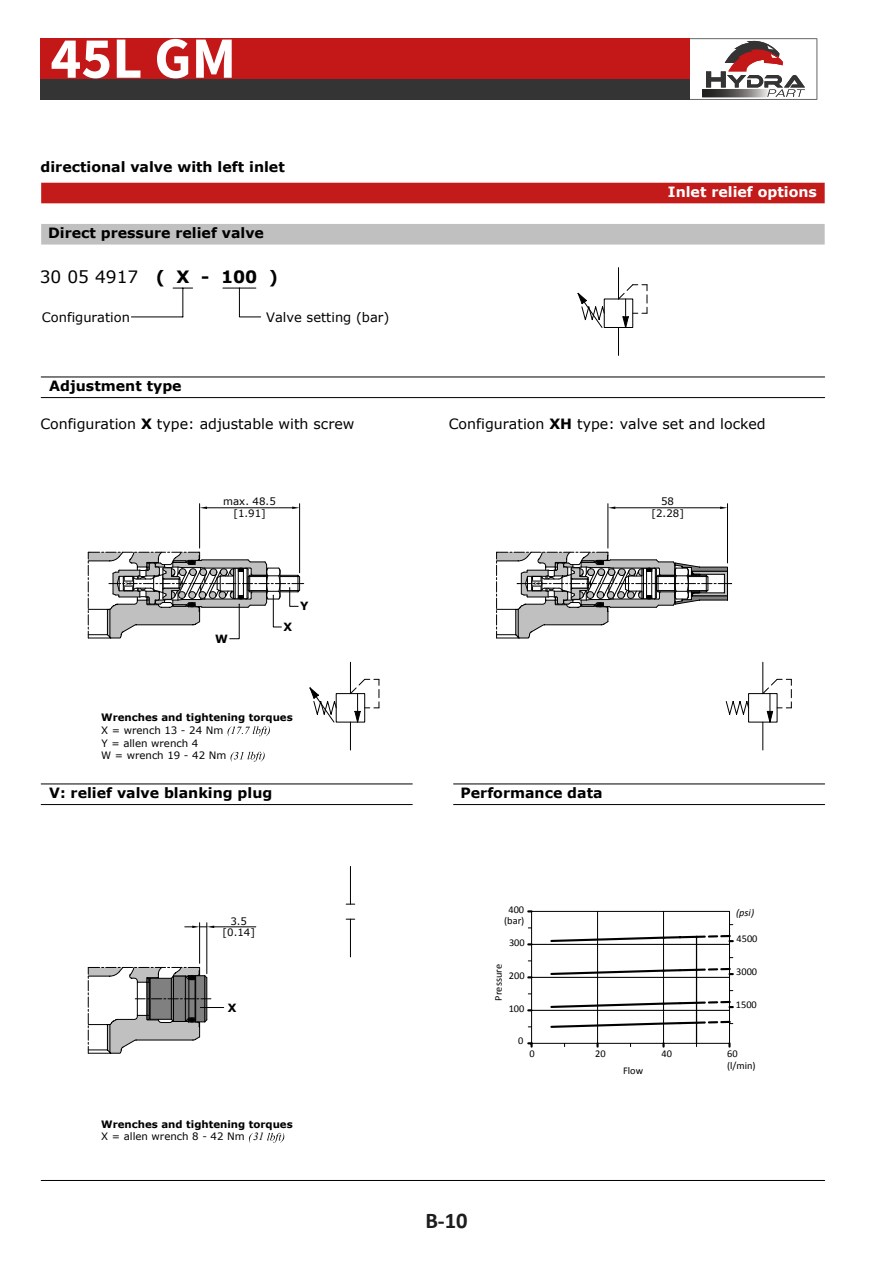
<style>
.page{position:relative;width:893px;height:1263px;background:#fff}
.page>*{position:absolute;margin:0;border:0;box-sizing:border-box;transform-origin:0 0}
.t1{font:700 58.5px "Source Sans Pro";color:#fff}
.t2{font:700 22.5px "Calibri";color:#1d1d1b}
.t3{font:16.95px "Verdana";color:#000}
.t4{font:700 14.25px "Verdana";color:#000}
.t5{font:14.25px "Verdana";color:#000}
.t6{font:700 14.25px "Verdana";color:#fff}
.t7{font:13.05px "Verdana";color:#000}
.t8{font:700 11.4px "Verdana";color:#000}
.t9{font:10.35px/11.9px "Calibri";color:#000}
.t10{font:italic 10.35px "Calibri";color:#000}
.t11{font:700 10.2px/12.8px "Verdana";color:#000}
.t12{font:10.2px/12px "Verdana";color:#000;text-align:center}
.s1{font-weight:700}
.s2{font-weight:400}
.s3{font-family:"Times New Roman";font-weight:400;font-style:italic;font-size:10.95px}
</style>
<div class="page">
<div style="left:41px;top:183px;width:784px;height:20px;background:#c31a1a"></div>
<hr style="left:41px;top:1180px;width:784px;height:1px;background:#000">
<div style="left:41px;top:224px;width:784px;height:21px;background:#c0c0c0"></div>
<hr style="left:41px;top:377px;width:784px;height:1px;background:#000">
<hr style="left:41px;top:397px;width:784px;height:1px;background:#000">
<hr style="left:350px;top:919px;width:1px;height:38px;background:#000">
<hr style="left:350px;top:866px;width:1px;height:38px;background:#000">
<hr style="left:618px;top:268px;width:1px;height:31px;background:#000">
<svg style="left:577px;top:284px;width:71px;height:71px"></svg>
<svg style="left:228px;top:726px;width:42px;height:10px"></svg>
<svg style="left:231px;top:752px;width:34px;height:10px"></svg>
<hr style="left:350px;top:662px;width:1px;height:32px;background:#000">
<svg style="left:309px;top:678px;width:71px;height:72px"></svg>
<hr style="left:762px;top:662px;width:1px;height:32px;background:#000">
<svg style="left:725px;top:678px;width:67px;height:72px"></svg>
<hr style="left:41px;top:784px;width:371px;height:1px;background:#000">
<hr style="left:41px;top:804px;width:371px;height:1px;background:#000">
<hr style="left:453px;top:784px;width:372px;height:1px;background:#000">
<hr style="left:453px;top:804px;width:372px;height:1px;background:#000">
<svg style="left:249px;top:1133px;width:4px;height:10px"></svg>
<svg style="left:267px;top:1133px;width:17px;height:10px"></svg>
<hr style="left:663px;top:911px;width:1px;height:132px;background:#000">
<hr style="left:597px;top:911px;width:1px;height:132px;background:#000">
<svg style="left:528px;top:1042px;width:5px;height:5px"></svg>
<div style="left:531px;top:911px;width:199px;height:133px;border:1px solid #000"></div>
<hr style="left:531px;top:1010px;width:198px;height:1px;background:#000">
<hr style="left:531px;top:977px;width:198px;height:1px;background:#000">
<hr style="left:531px;top:944px;width:198px;height:1px;background:#000">
<hr style="left:696px;top:937px;width:1px;height:106px;background:#000">
<svg style="left:549px;top:934px;width:185px;height:95px"></svg>
<svg style="left:88px;top:551px;width:216px;height:88px"></svg>
<hr style="left:299px;top:504px;width:1px;height:69px;background:#000">
<hr style="left:199px;top:504px;width:1px;height:44px;background:#000">
<hr style="left:207px;top:507px;width:85px;height:1px;background:#000">
<svg style="left:292px;top:507px;width:8px;height:2px"></svg>
<svg style="left:200px;top:507px;width:7px;height:2px"></svg>
<svg style="left:496px;top:551px;width:235px;height:88px"></svg>
<hr style="left:727px;top:504px;width:1px;height:59px;background:#000">
<hr style="left:607px;top:504px;width:1px;height:44px;background:#000">
<hr style="left:615px;top:507px;width:105px;height:1px;background:#000">
<svg style="left:720px;top:507px;width:7px;height:2px"></svg>
<svg style="left:608px;top:507px;width:7px;height:2px"></svg>
<svg style="left:88px;top:967px;width:136px;height:87px"></svg>
<hr style="left:199px;top:923px;width:1px;height:40px;background:#000">
<hr style="left:206px;top:923px;width:1px;height:51px;background:#000">
<hr style="left:214px;top:927px;width:42px;height:1px;background:#000">
<svg style="left:185px;top:926px;width:29px;height:2px"></svg>
<svg style="left:222px;top:287px;width:39px;height:31px"></svg>
<svg style="left:173px;top:288px;width:20px;height:29px"></svg>
<hr style="left:131px;top:317px;width:52px;height:1px;background:#000">
<div style="left:40px;top:38px;width:649px;height:42px;background:#c41718"></div>
<div style="left:40px;top:79px;width:649px;height:21px;background:#343434"></div>
<svg style="left:689px;top:38px;width:128px;height:62px"></svg>
<h1 class="t1" style="left:50px;top:19px;width:187px">45L GM</h1>
<p class="t4" style="left:41px;top:157px;width:246px">directional valve with left inlet</p>
<p class="t4" style="left:48px;top:224px;width:217px">Direct pressure relief valve</p>
<p class="t3" style="left:40px;top:266px;width:240px">30 05 4917 <span class="s1">( X - 100 )</span></p>
<p class="t7" style="left:42px;top:309px;width:90px">Configuration</p>
<p class="t7" style="left:266px;top:309px;width:125px">Valve setting (bar)</p>
<p class="t6" style="left:668px;top:182px;width:151px">Inlet relief options</p>
<p class="t4" style="left:49px;top:377px;width:134px">Adjustment type</p>
<p class="t5" style="left:40px;top:414px;width:316px">Configuration <span class="s1">X</span> type: adjustable with screw</p>
<p class="t5" style="left:449px;top:414px;width:319px">Configuration <span class="s1">XH</span> type: valve set and locked</p>
<p class="t12" style="left:223px;top:496px;width:54px">max. 48.5 [1.91]</p>
<p class="t12" style="left:651px;top:496px;width:34px">58 [2.28]</p>
<p class="t8" style="left:215px;top:631px;width:14px">W</p>
<p class="t8" style="left:283px;top:620px;width:10px">X</p>
<p class="t8" style="left:300px;top:599px;width:10px">Y</p>
<p class="t11" style="left:101px;top:711px;width:193px">Wrenches and tightening torques</p>
<p class="t12" style="left:101px;top:724px;width:127px;line-height:12.8px;text-align:left">X = wrench 13 - 24 Nm<br>Y = allen wrench 4<br>W = wrench 19 - 42 Nm</p>
<p class="t4" style="left:49px;top:784px;width:225px">V: relief valve blanking plug</p>
<p class="t4" style="left:460px;top:784px;width:144px">Performance data</p>
<p class="t12" style="left:222px;top:915px;width:34px">3.5 [0.14]</p>
<p class="t8" style="left:228px;top:1000px;width:10px">X</p>
<p class="t11" style="left:101px;top:1118px;width:193px">Wrenches and tightening torques<br><span class="s2">X = allen wrench 8 - 42 Nm</span> <span class="s3">31</span></p>
<p class="t9" style="left:504px;top:903px;width:22px;text-align:center">400 (bar)</p>
<p class="t9" style="left:509px;top:936px;width:17px">300</p>
<p class="t9" style="left:509px;top:969px;width:17px">200</p>
<p class="t9" style="left:509px;top:1002px;width:17px">100</p>
<p class="t9" style="left:518px;top:1035px;width:7px">0</p>
<p class="t9" style="left:492px;top:1001px;width:38px;rotate:-90deg">Pressure</p>
<p class="t9" style="left:529px;top:1047px;width:7px">0</p>
<h2 class="t2" style="left:425px;top:1205px;width:44px">B-10</h2>
<p class="t9" style="left:595px;top:1047px;width:12px">20</p>
<p class="t9" style="left:661px;top:1047px;width:12px">40</p>
<p class="t9" style="left:623px;top:1064px;width:21px">Flow</p>
<p class="t10" style="left:736px;top:905px;width:19px">(psi)</p>
<p class="t9" style="left:736px;top:932px;width:22px">4500</p>
<p class="t9" style="left:736px;top:965px;width:22px">3000</p>
<p class="t9" style="left:736px;top:998px;width:22px">1500</p>
<p class="t9" style="left:727px;top:1047px;width:30px">60 (l/min)</p>
</div>
